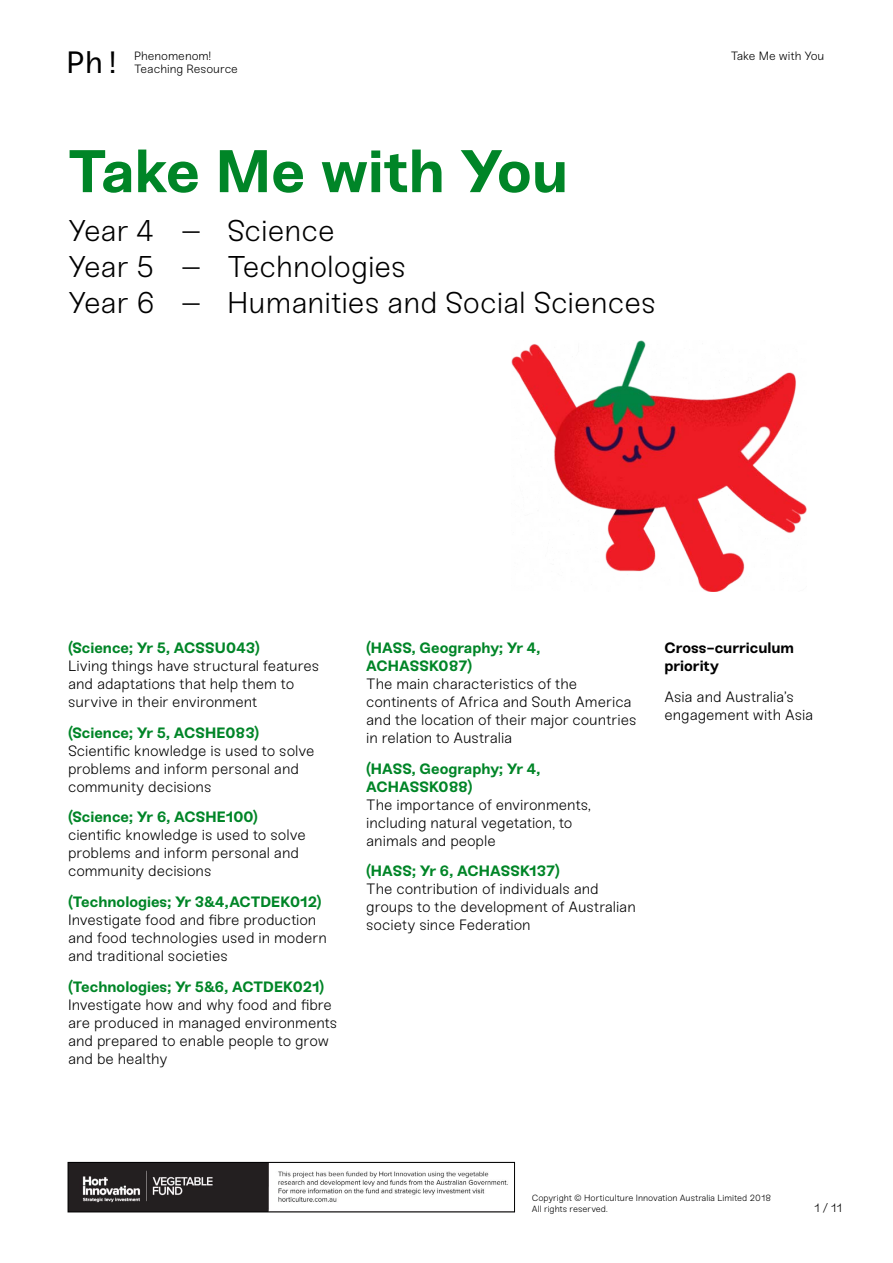
<style>
.page{position:relative;width:893px;height:1263px;background:#fff}
.page>*{position:absolute;margin:0;border:0;box-sizing:border-box;transform-origin:0 0}
.t1{font:700 60px "Sneak";letter-spacing:-.005em;color:#008527}
.t2{font:30.75px "Sneak Mono";color:#000}
.t3{font:300 30px/36px "Sneak";letter-spacing:-.005em;color:#000}
.t4{font:300 15px/18px "Sneak";letter-spacing:-.005em;color:#000}
.t5{font:700 15px/18px "Sneak";color:#008527}
.t6{font:700 15px/18px "Sneak";color:#000}
.t7{font:300 12px/13.5px "Sneak";letter-spacing:-.005em;color:#000}
.t8{font:300 9px/10.8px "Sneak";letter-spacing:-.005em;color:#000}
</style>
<div class="page">
<img style="left:511px;top:340px;width:296px;height:251px">
<img style="left:70px;top:1164px;width:438px;height:46px">
<div style="left:68px;top:1162px;width:447px;height:50px;border:1px solid #000"></div>
<h2 class="t2" style="left:66px;top:44px;width:57px">Ph!</h2>
<p class="t7" style="left:134px;top:49px;width:105px">Phenomenom!<br>Teaching Resource</p>
<p class="t7" style="left:731px;top:49px;width:95px">Take Me with You</p>
<h1 class="t1" style="left:68px;top:134px;width:502px">Take Me with You</h1>
<h3 class="t3" style="left:68px;top:213px;width:589px">Year 4 – Science<br>Year 5 – Technologies<br>Year 6 – Humanities and Social Sciences</h3>
<p class="t5" style="left:68px;top:639px;width:193px">(Science; Yr 5, ACSSU043)</p>
<p class="t4" style="left:68px;top:657px;width:253px">Living things have structural features and adaptations that help them to survive in their environment</p>
<p class="t5" style="left:68px;top:724px;width:193px">(Science; Yr 5, ACSHE083)</p>
<p class="t4" style="left:68px;top:741px;width:248px">Scientific knowledge is used to solve problems and inform personal and community decisions</p>
<p class="t5" style="left:68px;top:808px;width:191px">(Science; Yr 6, ACSHE100)</p>
<p class="t4" style="left:68px;top:826px;width:239px">cientific knowledge is used to solve problems and inform personal and community decisions</p>
<p class="t5" style="left:68px;top:893px;width:255px">(Technologies; Yr 3&amp;4,ACTDEK012)</p>
<p class="t4" style="left:68px;top:911px;width:260px">Investigate food and fibre production and food technologies used in modern and traditional societies</p>
<p class="t5" style="left:68px;top:978px;width:258px">(Technologies; Yr 5&amp;6, ACTDEK021)</p>
<p class="t4" style="left:68px;top:996px;width:271px">Investigate how and why food and fibre are produced in managed environments and prepared to enable people to grow and be healthy</p>
<p class="t5" style="left:366px;top:639px;width:176px">(HASS, Geography; Yr 4,<br>ACHASSK087)</p>
<p class="t4" style="left:366px;top:675px;width:272px">The main characteristics of the continents of Africa and South America and the location of their major countries in relation to Australia</p>
<p class="t5" style="left:366px;top:760px;width:176px">(HASS, Geography; Yr 4,<br>ACHASSK088)</p>
<p class="t4" style="left:366px;top:795px;width:226px">The importance of environments, including natural vegetation, to animals and people</p>
<p class="t5" style="left:366px;top:862px;width:195px">(HASS; Yr 6, ACHASSK137)</p>
<p class="t4" style="left:366px;top:880px;width:271px">The contribution of individuals and groups to the development of Australian society since Federation</p>
<p class="t6" style="left:664px;top:639px;width:131px">Cross-curriculum priority</p>
<p class="t4" style="left:664px;top:687px;width:150px">Asia and Australia’s engagement with Asia</p>
<p class="t8" style="left:532px;top:1193px;width:241px">Copyright © Horticulture Innovation Australia Limited 2018<br>All rights reserved.</p>
<p class="t7" style="left:814px;top:1201px;width:29px">1 / 11</p>
</div>
